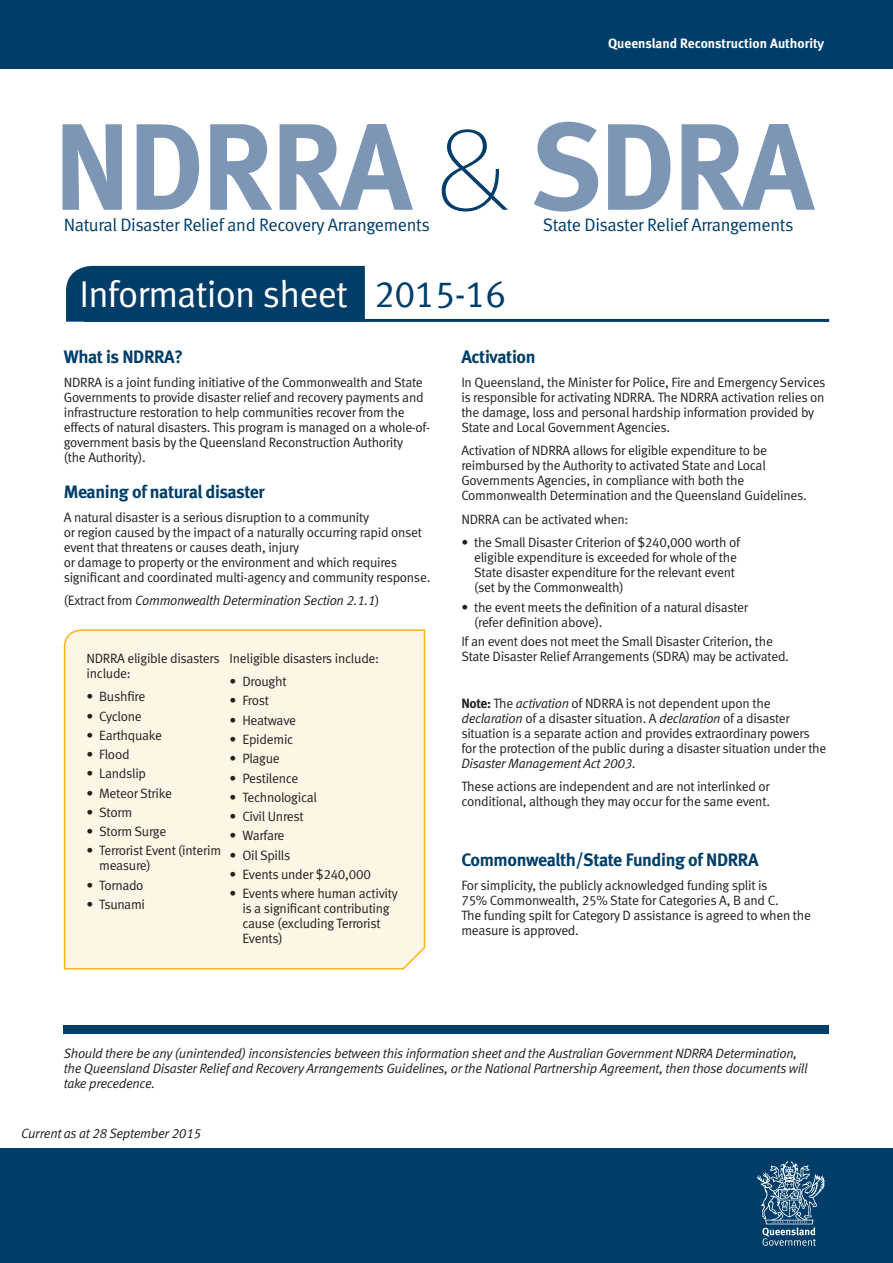
<style>
.page{position:relative;width:893px;height:1263px;background:#fff}
.page>*{position:absolute;margin:0;border:0;box-sizing:border-box;transform-origin:0 0}
.t1{font:123px "Meta Bold LF";letter-spacing:-.02em;color:#7e96b5}
.t2{font:37.35px "Meta Normal LF";letter-spacing:-.02em;color:#fff}
.t3{font:18px "Meta Bold LF";letter-spacing:-.02em;color:#003e69}
.t4{font:18px "Meta Normal LF";letter-spacing:-.02em;color:#003e69}
.t5{font:13.5px/15px "Meta Normal LF";letter-spacing:-.02em;color:#231f20}
.t6{font:italic 13.5px/15px "Meta Normal LF";letter-spacing:-.02em;color:#231f20}
.t7{font:13.5px "Meta Bold LF";color:#fff}
.s1{font-family:"Meta";font-weight:100;color:#003e69}
.s2{color:#003e69}
.s3{font-style:normal}
.s4{font-family:"Meta Bold LF"}
.s5{font-style:italic}
</style>
<div class="page">
<div style="left:0;top:0;width:893px;height:69px;background:#003e69"></div>
<div style="left:0;top:1148px;width:893px;height:115px;background:#003e69"></div>
<hr style="left:84px;top:319px;width:745px;height:3px;background:#003e69">
<div style="left:66px;top:266px;width:299px;height:56px;background:#003e69"></div>
<div style="left:64px;top:1025px;width:765px;height:9px;background:#003e69"></div>
<div style="left:63px;top:629px;width:363px;height:341px;background:#fef6e5"></div>
<svg style="left:757px;top:1161px;width:68px;height:85px"></svg>
<p class="t7" style="left:608px;top:35px;width:218px">Queensland Reconstruction Authority</p>
<h1 class="t1" style="left:54px;top:89px;width:762px">NDRRA <span class="s1">&amp;</span> SDRA</h1>
<h3 class="t4" style="left:64px;top:214px;width:368px">Natural Disaster Relief and Recovery Arrangements</h3>
<h3 class="t4" style="left:543px;top:214px;width:252px">State Disaster Relief Arrangements</h3>
<h2 class="t2" style="left:79px;top:272px;width:428px">Information sheet <span class="s2">2015-16</span></h2>
<h3 class="t3" style="left:64px;top:346px;width:121px">What is NDRRA?</h3>
<p class="t5" style="left:64px;top:374px;width:368px">NDRRA is a joint funding initiative of the Commonwealth and State Governments to provide disaster relief and recovery payments and infrastructure restoration to help communities recover from the effects of natural disasters. This program is managed on a whole-of&shy;government basis by the Queensland Reconstruction Authority<br>(the Authority).</p>
<h3 class="t3" style="left:64px;top:481px;width:203px">Meaning of natural disaster</h3>
<p class="t5" style="left:64px;top:509px;width:368px">A natural disaster is a serious disruption to a community<br>or region caused by the impact of a naturally occurring rapid onset event that threatens or causes death, injury<br>or damage to property or the environment and which requires significant and coordinated multi-agency and community response.</p>
<p class="t6" style="left:64px;top:593px;width:317px"><span class="s3">(Extract from</span> Commonwealth Determination Section 2.1.1<span class="s3">)</span></p>
<p class="t5" style="left:86px;top:650px;width:135px">NDRRA eligible disasters include:</p>
<p class="t5" style="left:86px;top:689px;width:60px">• Bushfire</p>
<p class="t5" style="left:86px;top:708px;width:57px">• Cyclone</p>
<p class="t5" style="left:86px;top:727px;width:77px">• Earthquake</p>
<p class="t5" style="left:86px;top:747px;width:45px">• Flood</p>
<p class="t5" style="left:86px;top:766px;width:61px">• Landslip</p>
<p class="t5" style="left:86px;top:785px;width:87px">• Meteor Strike</p>
<p class="t5" style="left:86px;top:804px;width:47px">• Storm</p>
<p class="t5" style="left:86px;top:824px;width:81px">• Storm Surge</p>
<p class="t5" style="left:99px;top:843px;width:123px;text-indent:-13px">• Terrorist Event (interim measure)</p>
<p class="t5" style="left:86px;top:877px;width:59px">• Tornado</p>
<p class="t5" style="left:86px;top:896px;width:60px">• Tsunami</p>
<p class="t5" style="left:230px;top:650px;width:151px">Ineligible disasters include:</p>
<p class="t5" style="left:230px;top:674px;width:58px">• Drought</p>
<p class="t5" style="left:230px;top:693px;width:41px">• Frost</p>
<p class="t5" style="left:230px;top:712px;width:68px">• Heatwave</p>
<p class="t5" style="left:230px;top:732px;width:65px">• Epidemic</p>
<p class="t5" style="left:230px;top:751px;width:52px">• Plague</p>
<p class="t5" style="left:230px;top:770px;width:70px">• Pestilence</p>
<p class="t5" style="left:230px;top:789px;width:89px">• Technological</p>
<p class="t5" style="left:230px;top:809px;width:76px">• Civil Unrest</p>
<p class="t5" style="left:230px;top:828px;width:56px">• Warfare</p>
<p class="t5" style="left:230px;top:847px;width:62px">• Oil Spills</p>
<p class="t5" style="left:230px;top:866px;width:143px">• Events under $240,000</p>
<p class="t5" style="left:242px;top:886px;width:157px;text-indent:-13px">• Events where human activity is a significant contributing cause (excluding Terrorist<br>Events)</p>
<h3 class="t3" style="left:461px;top:346px;width:76px">Activation</h3>
<p class="t5" style="left:461px;top:374px;width:366px">In Queensland, the Minister for Police, Fire and Emergency Services is responsible for activating NDRRA. The NDRRA activation relies on the damage, loss and personal hardship information provided by State and Local Government Agencies.</p>
<p class="t5" style="left:461px;top:443px;width:347px">Activation of NDRRA allows for eligible expenditure to be reimbursed by the Authority to activated State and Local Governments Agencies, in compliance with both the Commonwealth Determination and the Queensland Guidelines.</p>
<p class="t5" style="left:461px;top:511px;width:169px">NDRRA can be activated when:</p>
<p class="t5" style="left:474px;top:535px;width:267px;text-indent:-13px">• the Small Disaster Criterion of $240,000 worth of eligible expenditure is exceeded for whole of the State disaster expenditure for the relevant event (set by the Commonwealth)</p>
<p class="t5" style="left:474px;top:599px;width:275px;text-indent:-13px">• the event meets the definition of a natural disaster (refer definition above).</p>
<p class="t5" style="left:461px;top:633px;width:329px">If an event does not meet the Small Disaster Criterion, the<br>State Disaster Relief Arrangements (SDRA) may be activated.</p>
<p class="t5" style="left:461px;top:695px;width:367px"><span class="s4">Note:</span> The <span class="s5">activation</span> of NDRRA is not dependent upon the <span class="s5">declaration</span> of a disaster situation. A <span class="s5">declaration</span> of a disaster situation is a separate action and provides extraordinary powers for the protection of the public during a disaster situation under the <span class="s5">Disaster Management Act 2003</span>.</p>
<p class="t5" style="left:461px;top:779px;width:310px">These actions are independent and are not interlinked or conditional, although they may occur for the same event.</p>
<h3 class="t3" style="left:461px;top:849px;width:299px">Commonwealth/State Funding of NDRRA</h3>
<p class="t5" style="left:461px;top:877px;width:351px">For simplicity, the publicly acknowledged funding split is<br>75% Commonwealth, 25% State for Categories A, B and C.<br>The funding spilt for Category D assistance is agreed to when the measure is approved.</p>
<p class="t6" style="left:64px;top:1045px;width:745px">Should there be any (unintended) inconsistencies between this information sheet and the Australian Government NDRRA Determination, the Queensland Disaster Relief and Recovery Arrangements Guidelines, or the National Partnership Agreement, then those documents will take precedence.</p>
<p class="t6" style="left:21px;top:1125px;width:181px">Current as at 28 September 2015</p>
</div>
